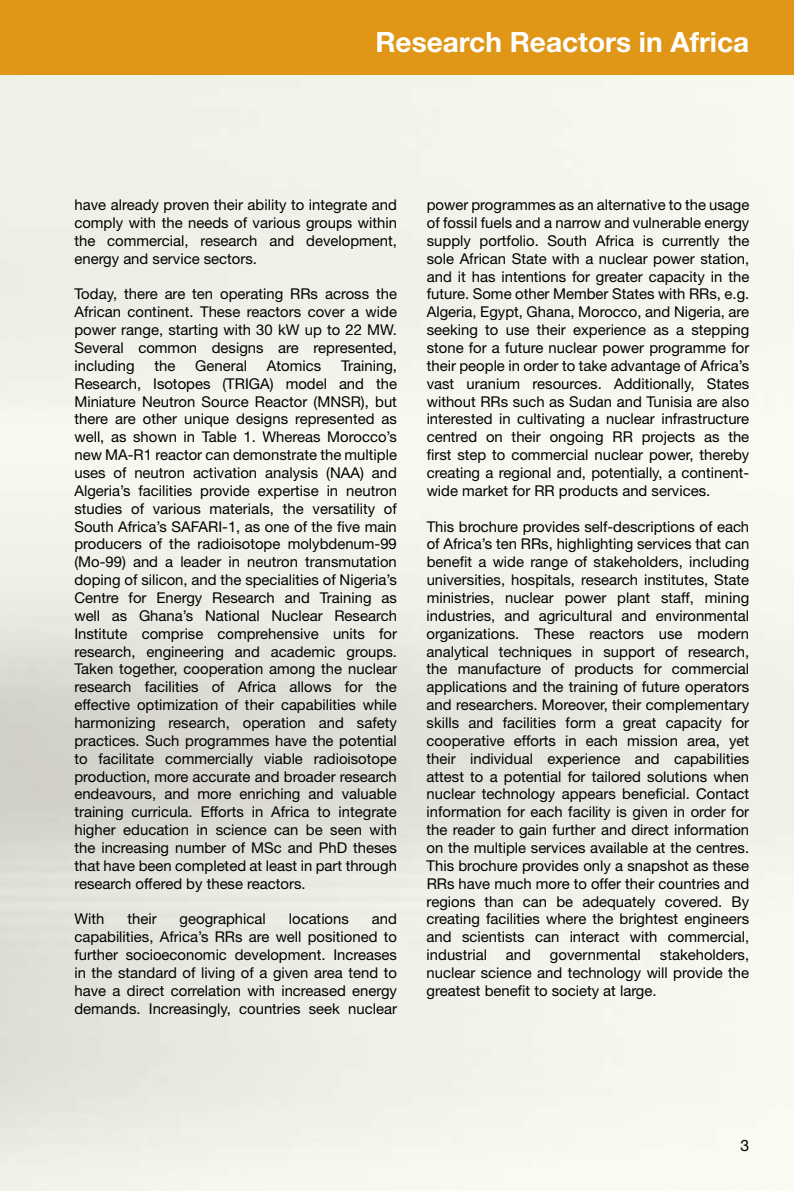
<style>
.page{position:relative;width:794px;height:1191px;background:#fff}
.page>*{position:absolute;margin:0;border:0;box-sizing:border-box;transform-origin:0 0}
.t1{font:700 28px "Helvetica Neue";color:#fff}
.t2{font:15.75px "Helvetica Neue";color:#000}
.t3{font:14.88px/17.8px "Helvetica Neue";color:#000;text-align:justify}
</style>
<div class="page">
<img style="left:0;top:74px;width:794px;height:1117px">
<div style="left:0;top:0;width:794px;height:74px;background:#e09617"></div>
<h1 class="t1" style="left:375px;top:24px;width:375px">Research Reactors in Africa</h1>
<p class="t3" style="left:74px;top:196px;width:324px">have already proven their ability to integrate and comply with the needs of various groups within the commercial, research and development, energy and service sectors.</p>
<p class="t3" style="left:74px;top:285px;width:324px">Today, there are ten operating RRs across the African continent. These reactors cover a wide power range, starting with 30 kW up to 22 MW.<br>Several common designs are represented, including</p>
<p class="t3" style="left:154px;top:356px;width:22px">the</p>
<p class="t3" style="left:195px;top:356px;width:53px">General</p>
<p class="t3" style="left:267px;top:356px;width:56px">Atomics</p>
<p class="t3" style="left:74px;top:356px;width:324px;text-indent:267px">Training, Research, Isotopes (TRIGA) model and the Miniature Neutron Source Reactor (MNSR), but there are other unique designs represented as well, as shown in Table 1. Whereas Morocco’s new MA-R1 reactor can demonstrate the multiple uses of neutron activation analysis (NAA) and Algeria’s facilities provide expertise in neutron studies of various materials, the versatility of South Africa’s SAFARI-1, as one of the five main producers of the radioisotope molybdenum-99 (Mo-99) and a leader in neutron transmutation doping of silicon, and the specialities of Nigeria’s Centre for Energy Research and Training as well as Ghana’s National Nuclear Research Institute comprise comprehensive units for research, engineering and academic groups.<br>Taken together, cooperation among the nuclear research facilities of Africa allows for the effective optimization of their capabilities while harmonizing research, operation and safety practices. Such programmes have the potential to facilitate commercially viable radioisotope production, more accurate and broader research endeavours, and more enriching and valuable training curricula. Efforts in Africa to integrate higher education in science can be seen with the increasing number of MSc and PhD theses that have been completed at least in part through research offered by these reactors.</p>
<p class="t3" style="left:74px;top:910px;width:32px">With</p>
<p class="t3" style="left:127px;top:910px;width:31px">their</p>
<p class="t3" style="left:180px;top:910px;width:88px">geographical</p>
<p class="t3" style="left:289px;top:910px;width:62px">locations</p>
<p class="t3" style="left:74px;top:910px;width:324px;text-indent:297px">and capabilities, Africa’s RRs are well positioned to further socioeconomic development. Increases in the standard of living of a given area tend to have a direct correlation with increased energy demands. Increasingly, countries seek nuclear</p>
<p class="t3" style="left:427px;top:196px;width:324px">power programmes as an alternative to the usage of fossil fuels and a narrow and vulnerable energy supply portfolio. South Africa is currently the sole African State with a nuclear power station, and it has intentions for greater capacity in the future. Some other Member States with RRs, e.g.<br>Algeria, Egypt, Ghana, Morocco, and Nigeria, are seeking to use their experience as a stepping stone for a future nuclear power programme for their people in order to take advantage of Africa’s vast uranium resources. Additionally, States without RRs such as Sudan and Tunisia are also interested in cultivating a nuclear infrastructure centred on their ongoing RR projects as the first step to commercial nuclear power, thereby creating a regional and, potentially, a continent&shy;wide market for RR products and services.</p>
<p class="t3" style="left:426px;top:517px;width:324px">This brochure provides self-descriptions of each of Africa’s ten RRs, highlighting services that can benefit a wide range of stakeholders, including universities, hospitals, research institutes, State ministries, nuclear power plant staff, mining industries, and agricultural and environmental organizations. These reactors use modern analytical techniques in support of research, the manufacture of products for commercial applications and the training of future operators and researchers. Moreover, their complementary skills and facilities form a great capacity for cooperative efforts in each mission area, yet their individual experience and capabilities attest to a potential for tailored solutions when nuclear technology appears beneficial. Contact information for each facility is given in order for the reader to gain further and direct information on the multiple services available at the centres.<br>This brochure provides only a snapshot as these RRs have much more to offer their countries and regions than can be adequately covered. By creating facilities where the brightest engineers and scientists can interact with commercial, industrial</p>
<p class="t3" style="left:426px;top:945px;width:324px;text-indent:233px">stakeholders, nuclear science and technology will provide the greatest benefit to society at large.</p>
<p class="t3" style="left:506px;top:945px;width:27px">and</p>
<p class="t3" style="left:550px;top:945px;width:92px">governmental</p>
<p class="t2" style="left:740px;top:1136px;width:10px">3</p>
</div>
